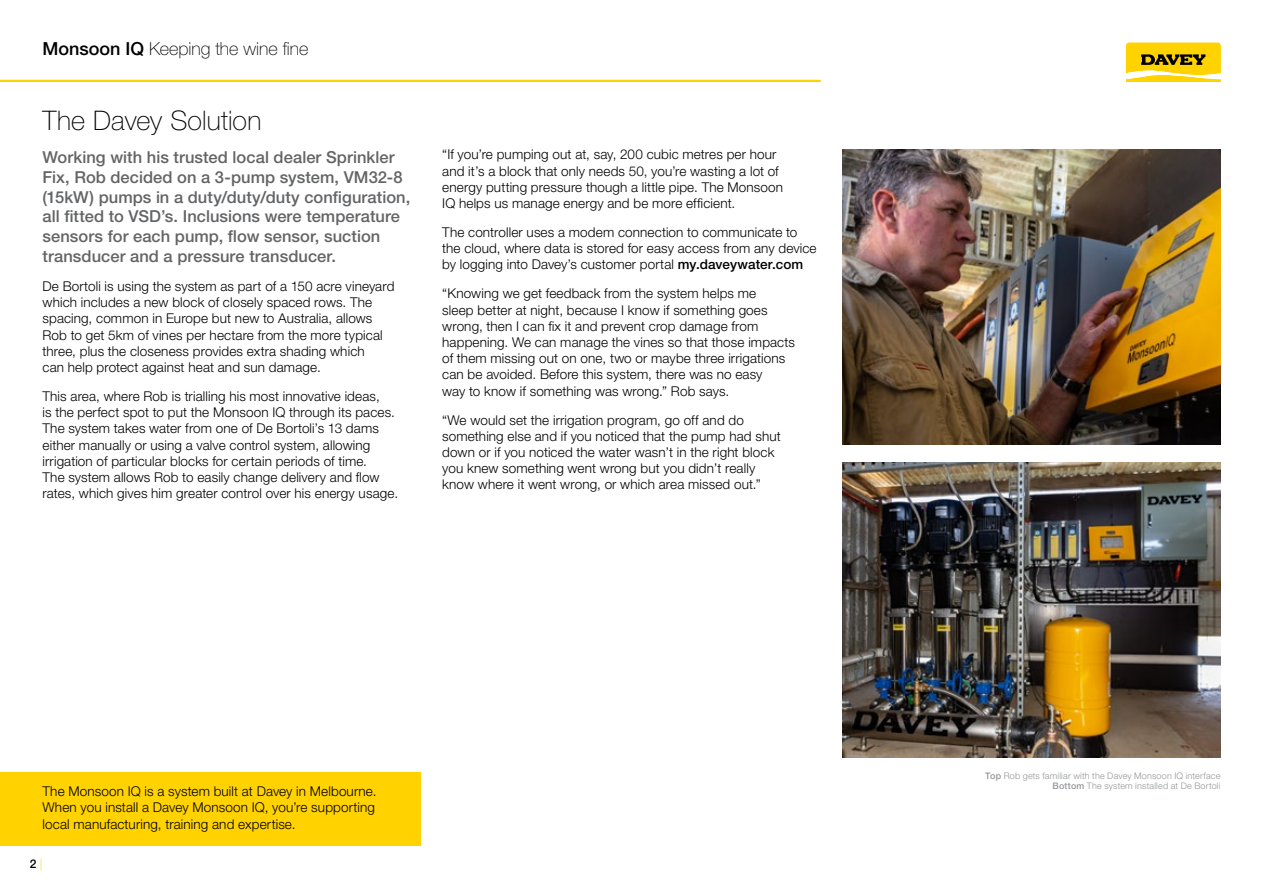
<style>
.page{position:relative;width:1263px;height:893px;background:#fff}
.page>*{position:absolute;margin:0;border:0;box-sizing:border-box;transform-origin:0 0}
.t1{font:100 27px "Helvetica Neue LT Pro";letter-spacing:.005em;color:#000}
.t2{font:100 18px "Helvetica Neue LT Pro";color:#000}
.t3{font:500 16.5px/19.8px "Helvetica Neue LT Pro";letter-spacing:.005em;color:#636466}
.t4{font:300 13.5px/16.2px "Helvetica Neue LT Pro";letter-spacing:.01em;color:#000}
.t5{font:500 12px "Helvetica Neue LT Pro";color:#000}
.t6{font:300 9px/10.8px "Helvetica Neue LT Pro";letter-spacing:.02em;color:#939598;text-align:right}
.s1{font-weight:500}
.s2{color:#ffe694}
</style>
<div class="page">
<hr style="left:0;top:80px;width:821px;height:2px;background:#ffd200">
<svg style="left:1126px;top:43px;width:94px;height:39px;background:#e1be1b"></svg>
<div style="left:0;top:773px;width:421px;height:73px;background:#ffd200"></div>
<img style="left:842px;top:463px;width:378px;height:295px">
<img style="left:842px;top:149px;width:378px;height:295px">
<h2 class="t2" style="left:43px;top:39px;width:267px"><span class="s1">Monsoon IQ</span> Keeping the wine fine</h2>
<h1 class="t1" style="left:43px;top:105px;width:220px">The Davey Solution</h1>
<p class="t3" style="left:43px;top:147px;width:369px">Working with his trusted local dealer Sprinkler Fix, Rob decided on a 3-pump system, VM32-8 (15kW) pumps in a duty/duty/duty configuration, all fitted to VSD’s. Inclusions were temperature sensors for each pump, flow sensor, suction transducer and a pressure transducer.</p>
<p class="t4" style="left:43px;top:278px;width:353px">De Bortoli is using the system as part of a 150 acre vineyard which includes a new block of closely spaced rows. The spacing, common in Europe but new to Australia, allows Rob to get 5km of vines per hectare from the more typical three, plus the closeness provides extra shading which<br>can help protect against heat and sun damage.</p>
<p class="t4" style="left:43px;top:388px;width:357px">This area, where Rob is trialling his most innovative ideas,<br>is the perfect spot to put the Monsoon IQ through its paces.<br>The system takes water from one of De Bortoli’s 13 dams either manually or using a valve control system, allowing irrigation of particular blocks for certain periods of time.<br>The system allows Rob to easily change delivery and flow rates, which gives him greater control over his energy usage.</p>
<p class="t4" style="left:442px;top:146px;width:342px">“If you’re pumping out at, say, 200 cubic metres per hour and it’s a block that only needs 50, you’re wasting a lot of energy putting pressure though a little pipe. The Monsoon IQ helps us manage energy and be more efficient.</p>
<p class="t4" style="left:442px;top:224px;width:376px">The controller uses a modem connection to communicate to the cloud, where data is stored for easy access from any device by logging into Davey’s customer portal <span class="s1">my.daveywater.com</span></p>
<p class="t4" style="left:442px;top:285px;width:354px">“Knowing we get feedback from the system helps me<br>sleep better at night, because I know if something goes wrong, then I can fix it and prevent crop damage from happening. We can manage the vines so that those impacts of them missing out on one, two or maybe three irrigations can be avoided. Before this system, there was no easy<br>way to know if something was wrong.” Rob says.</p>
<p class="t4" style="left:442px;top:411px;width:340px">“We would set the irrigation program, go off and do something else and if you noticed that the pump had shut down or if you noticed the water wasn’t in the right block you knew something went wrong but you didn’t really know where it went wrong, or which area missed out.”</p>
<p class="t4" style="left:43px;top:782px;width:335px;text-align:justify">The Monsoon IQ is a system built at Davey in Melbourne.<br>When you install a Davey Monsoon IQ, you’re supporting local manufacturing, training and expertise.</p>
<p class="t5" style="left:30px;top:857px;width:14px">2 <span class="s2">|</span></p>
<p class="t6" style="left:985px;top:770px;width:237px"><span class="s1">Top</span> Rob gets familiar with the Davey Monsoon IQ interface<br><span class="s1">Bottom</span> The system installed at De Bortoli</p>
</div>
